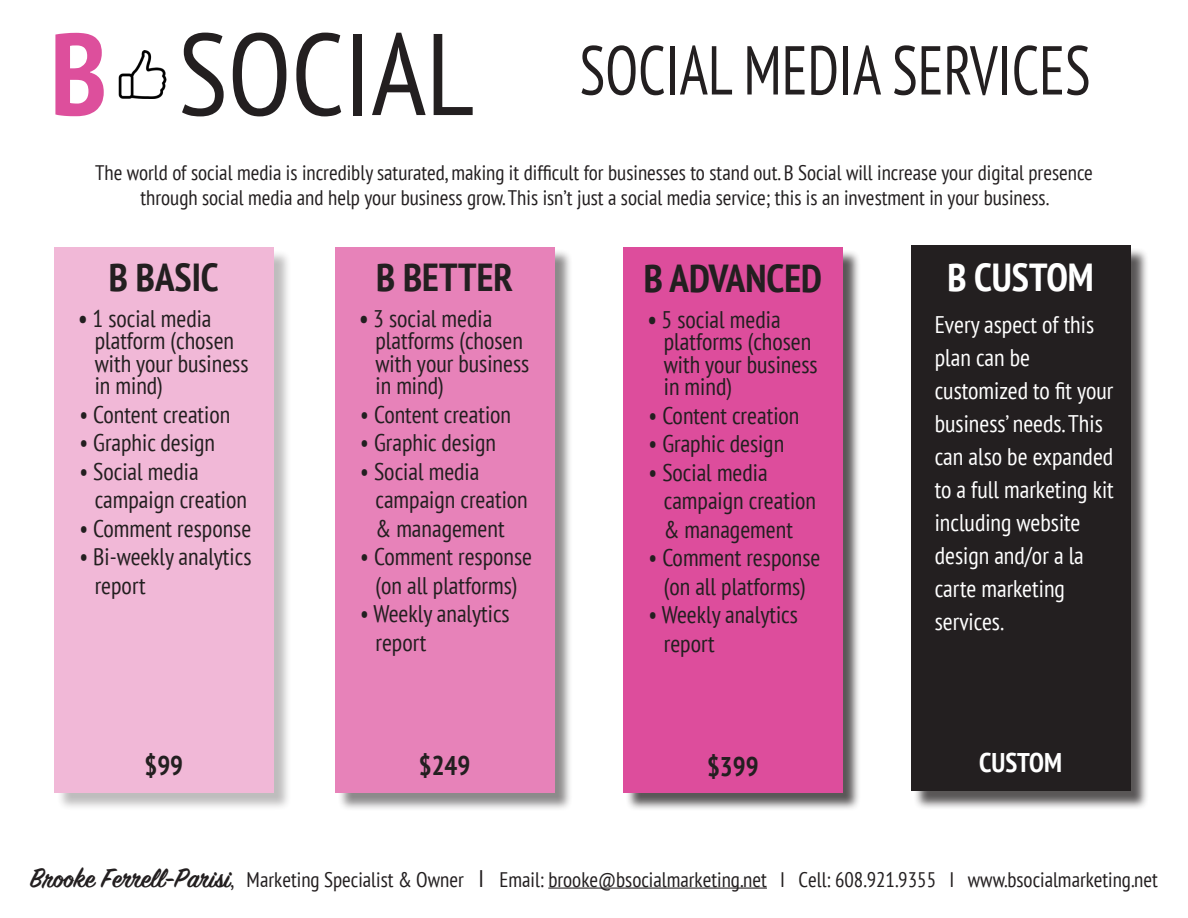
<style>
.page{position:relative;width:1188px;height:918px;background:#fff}
.page>*{position:absolute;margin:0;border:0;box-sizing:border-box;transform-origin:0 0}
.t1{font:condensed 115.8px "PT Sans";color:#231f20}
.t2{font:condensed 69px "PT Sans";color:#231f20;scale:.87 1}
.t3{font:700 condensed 39px "PT Sans";color:#231f20}
.t4{font:700 condensed 39px "PT Sans";color:#fff}
.t5{font:700 condensed 27px "PT Sans";color:#231f20}
.t6{font:700 condensed 27px "PT Sans";color:#fff}
.t7{font:condensed 24px/22.5px "PT Sans";color:#231f20}
.t8{font:condensed 24px/33px "PT Sans";color:#fff}
.t9{font:condensed 21px "PT Sans";color:#231f20}
.s1{font-weight:700;color:#dd4f9c}
.s2{font-weight:700}
.s3{font-family:"Sign Painter House Script";font-weight:600;font-stretch:normal;font-size:30px}
.s4{font-size:24px}
</style>
<div class="page">
<div style="left:913px;top:248px;width:236px;height:562px;background:#231f20;opacity:.75"></div>
<div style="left:911px;top:245px;width:219px;height:546px;background:#231f20"></div>
<div style="left:625px;top:249px;width:236px;height:562px;background:#231f20;opacity:.75"></div>
<div style="left:623px;top:247px;width:220px;height:546px;background:#dd4d9c"></div>
<div style="left:337px;top:249px;width:236px;height:562px;background:#231f20;opacity:.75"></div>
<div style="left:335px;top:247px;width:219px;height:546px;background:#e782b9"></div>
<div style="left:56px;top:249px;width:236px;height:562px;background:#231f20;opacity:.75"></div>
<div style="left:54px;top:247px;width:220px;height:546px;background:#f1b8d7"></div>
<hr style="left:548px;top:888px;width:219px;height:1px;background:#231f20">
<img style="left:119px;top:50px;width:48px;height:48px">
<p class="t1" style="left:50px;top:0;width:426px"><span class="s1">B</span> SOCIAL</p>
<p class="t2" style="left:580px;top:26px;width:589px">SOCIAL MEDIA SERVICES</p>
<p class="t9" style="left:95px;top:159px;width:999px">The world of social media is incredibly saturated, making it difficult for businesses to stand out. B Social will increase your digital presence</p>
<p class="t9" style="left:140px;top:184px;width:910px">through social media and help your business grow. This isn’t just a social media service; this is an investment in your business.</p>
<p class="t3" style="left:109px;top:251px;width:111px">B BASIC</p>
<p class="t7" style="left:79px;top:306px;width:134px"><span class="s2">•</span> 1 social media</p>
<p class="t7" style="left:95px;top:329px;width:141px">platform (chosen</p>
<p class="t7" style="left:95px;top:351px;width:155px">with your business in mind)</p>
<p class="t7" style="left:79px;top:402px;width:152px">• Content creation</p>
<p class="t7" style="left:79px;top:431px;width:137px">• Graphic design</p>
<p class="t7" style="left:79px;top:459px;width:121px">• Social media</p>
<p class="t7" style="left:95px;top:488px;width:154px">campaign creation</p>
<p class="t7" style="left:79px;top:516px;width:173px">• Comment response</p>
<p class="t7" style="left:79px;top:545px;width:174px">• Bi-weekly analytics</p>
<p class="t7" style="left:95px;top:573px;width:53px">report</p>
<p class="t5" style="left:144px;top:748px;width:40px">$99</p>
<p class="t3" style="left:376px;top:251px;width:139px">B BETTER</p>
<p class="t7" style="left:359px;top:306px;width:134px"><span class="s2">•</span> 3 social media</p>
<p class="t7" style="left:376px;top:329px;width:149px">platforms (chosen</p>
<p class="t7" style="left:376px;top:351px;width:155px">with your business in mind)</p>
<p class="t7" style="left:360px;top:402px;width:152px">• Content creation</p>
<p class="t7" style="left:360px;top:431px;width:137px">• Graphic design</p>
<p class="t7" style="left:360px;top:459px;width:121px">• Social media</p>
<p class="t7" style="left:376px;top:488px;width:154px">campaign creation</p>
<p class="t7" style="left:376px;top:516px;width:131px">&amp; management</p>
<p class="t7" style="left:360px;top:545px;width:173px">• Comment response</p>
<p class="t7" style="left:376px;top:573px;width:143px">(on all platforms)</p>
<p class="t7" style="left:360px;top:602px;width:151px">• Weekly analytics</p>
<p class="t7" style="left:376px;top:630px;width:53px">report</p>
<p class="t5" style="left:419px;top:748px;width:53px">$249</p>
<p class="t3" style="left:644px;top:252px;width:180px">B ADVANCED</p>
<p class="t7" style="left:648px;top:308px;width:134px"><span class="s2">•</span> 5 social media</p>
<p class="t7" style="left:664px;top:330px;width:149px">platforms (chosen</p>
<p class="t7" style="left:664px;top:353px;width:155px">with your business in mind)</p>
<p class="t7" style="left:649px;top:404px;width:152px">• Content creation</p>
<p class="t7" style="left:649px;top:432px;width:137px">• Graphic design</p>
<p class="t7" style="left:649px;top:461px;width:121px">• Social media</p>
<p class="t7" style="left:664px;top:489px;width:154px">campaign creation</p>
<p class="t7" style="left:664px;top:518px;width:131px">&amp; management</p>
<p class="t7" style="left:649px;top:546px;width:173px">• Comment response</p>
<p class="t7" style="left:664px;top:575px;width:143px">(on all platforms)</p>
<p class="t7" style="left:649px;top:603px;width:151px">• Weekly analytics</p>
<p class="t7" style="left:664px;top:632px;width:53px">report</p>
<p class="t5" style="left:707px;top:749px;width:53px">$399</p>
<p class="t4" style="left:947px;top:251px;width:148px">B CUSTOM</p>
<p class="t8" style="left:935px;top:307px;width:161px">Every aspect of this</p>
<p class="t8" style="left:935px;top:340px;width:97px">plan can be</p>
<p class="t8" style="left:935px;top:373px;width:180px">customized to fit your</p>
<p class="t8" style="left:935px;top:406px;width:170px">business’ needs. This</p>
<p class="t8" style="left:935px;top:439px;width:180px">can also be expanded</p>
<p class="t8" style="left:935px;top:472px;width:181px">to a full marketing kit</p>
<p class="t8" style="left:935px;top:505px;width:147px">including website</p>
<p class="t8" style="left:935px;top:538px;width:151px">design and/or a la carte marketing</p>
<p class="t8" style="left:935px;top:604px;width:70px">services.</p>
<p class="t6" style="left:979px;top:745px;width:84px">CUSTOM</p>
<p class="t9" style="left:30px;top:866px;width:1129px"><span class="s3">Brooke Ferrell-Parisi</span>, Marketing Specialist &amp; Owner <span class="s4">I</span> Email: brooke@bsocialmarketing.net I Cell: 608.921.9355 I www.bsocialmarketing.net</p>
</div>
